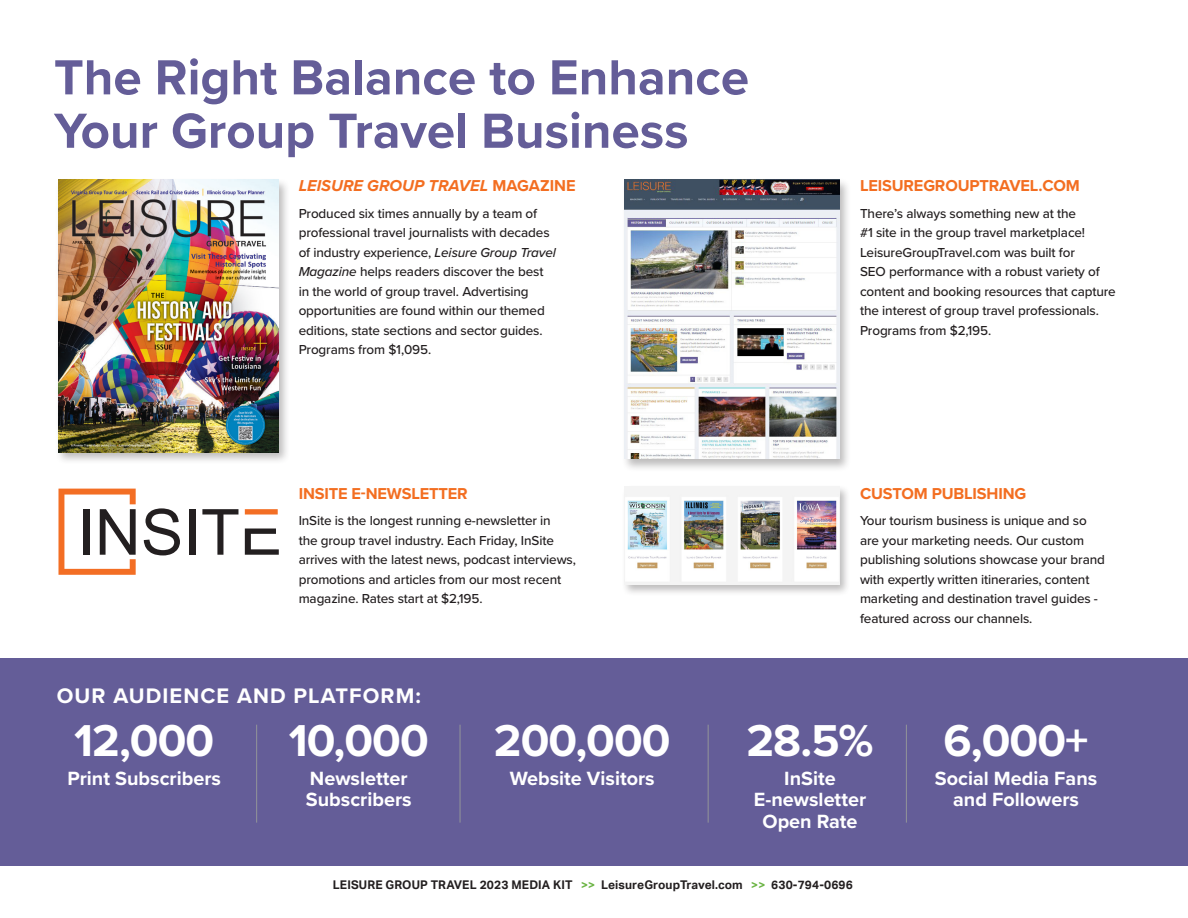
<style>
.page{position:relative;width:1188px;height:918px;background:#fff}
.page>*{position:absolute;margin:0;border:0;box-sizing:border-box;transform-origin:0 0}
.t1{font:700 51.15px "Proxima Nova";color:#645d98}
.LGT_Stats__Purple{font:700 46.35px "Proxima Nova";letter-spacing:-.02em;color:#fff}
.t2{font:700 21.9px "Proxima Nova";letter-spacing:.05em;color:#fff}
.t3{font:700 19.8px/21.5px "Proxima Nova";color:#fff;text-align:center}
.t4{font:700 16.35px "Proxima Nova";letter-spacing:-.01em;color:#f36e21}
.t5{font:italic 700 16.35px "Proxima Nova";color:#f36e21}
.t6{font:500 13.5px/19.5px "Proxima Nova";letter-spacing:-.01em;color:#231f20}
.t7{font:700 12px "Aktiv Grotesk";letter-spacing:.01em;color:#231f20}
.s1{font-style:normal}
.s2{font-style:italic}
.s3{color:#6bb444}
</style>
<div class="page">
<div style="left:0;top:658px;width:1188px;height:208px;background:#645d98"></div>
<svg style="left:245px;top:509px;width:33px;height:6px"></svg>
<svg style="left:245px;top:529px;width:34px;height:26px"></svg>
<svg style="left:202px;top:509px;width:36px;height:46px"></svg>
<div style="left:189px;top:509px;width:6px;height:46px;background:#231f20"></div>
<svg style="left:144px;top:508px;width:36px;height:47px"></svg>
<svg style="left:58px;top:489px;width:78px;height:86px"></svg>
<hr style="left:256px;top:725px;width:1px;height:98px;background:#939598">
<hr style="left:460px;top:725px;width:1px;height:98px;background:#939598">
<hr style="left:708px;top:725px;width:1px;height:98px;background:#939598">
<hr style="left:906px;top:725px;width:1px;height:98px;background:#939598">
<div style="left:621px;top:178px;width:230px;height:294px;background:#231f20;opacity:.3"></div>
<img style="left:624px;top:180px;width:215px;height:279px">
<div style="left:622px;top:484px;width:229px;height:112px;background:#231f20;opacity:.3"></div>
<img style="left:624px;top:486px;width:215px;height:99px">
<div style="left:56px;top:178px;width:234px;height:287px;background:#231f20;opacity:.3"></div>
<img style="left:58px;top:180px;width:221px;height:272px">
<p class="t1" style="left:54px;top:39px;width:697px">The Right Balance to Enhance</p>
<p class="t1" style="left:54px;top:93px;width:636px">Your Group Travel Business</p>
<p class="t5" style="left:299px;top:174px;width:278px">LEISURE GROUP TRAVEL <span class="s1">MAGAZINE</span></p>
<p class="t6" style="left:299px;top:203px;width:259px">Produced six times annually by a team of professional travel journalists with decades of industry experience, <span class="s2">Leisure Group Travel Magazine</span> helps readers discover the best in the world of group travel. Advertising opportunities are found within our themed editions, state sections and sector guides.<br>Programs from $1,095.</p>
<p class="t4" style="left:299px;top:482px;width:171px">INSITE E-NEWSLETTER</p>
<p class="t6" style="left:299px;top:511px;width:279px">InSite is the longest running e-newsletter in<br>the group travel industry. Each Friday, InSite arrives with the latest news, podcast interviews, promotions and articles from our most recent magazine. Rates start at $2,195.</p>
<p class="t2" style="left:57px;top:680px;width:366px">OUR AUDIENCE AND PLATFORM:</p>
<p class="t4" style="left:860px;top:174px;width:221px">LEISUREGROUPTRAVEL.COM</p>
<p class="t6" style="left:860px;top:203px;width:257px">There’s always something new at the<br>#1 site in the group travel marketplace!<br>LeisureGroupTravel.com was built for<br>SEO performance with a robust variety of content and booking resources that capture the interest of group travel professionals.<br>Programs from $2,195.</p>
<p class="t4" style="left:860px;top:482px;width:168px">CUSTOM PUBLISHING</p>
<p class="t6" style="left:860px;top:511px;width:246px">Your tourism business is unique and so are your marketing needs. Our custom publishing solutions showcase your brand with expertly written itineraries, content marketing and destination travel guides - featured across our channels.</p>
<p class="LGT_Stats__Purple" style="left:74px;top:706px;width:142px">12,000</p>
<p class="t3" style="left:67px;top:767px;width:155px">Print Subscribers</p>
<p class="LGT_Stats__Purple" style="left:289px;top:706px;width:142px">10,000</p>
<p class="t3" style="left:306px;top:767px;width:107px;text-align:left">Newsletter<br>Subscribers</p>
<p class="LGT_Stats__Purple" style="left:494px;top:706px;width:178px">200,000</p>
<p class="t3" style="left:510px;top:767px;width:146px">Website Visitors</p>
<p class="LGT_Stats__Purple" style="left:746px;top:706px;width:129px">28.5%</p>
<p class="t3" style="left:754px;top:767px;width:114px">InSite<br>E-newsletter<br>Open Rate</p>
<p class="t7" style="left:333px;top:878px;width:522px">LEISURE GROUP TRAVEL 2023 MEDIA KIT <span class="s3">&gt;&gt;</span> LeisureGroupTravel.com <span class="s3">&gt;&gt;</span> 630-794-0696</p>
<p class="LGT_Stats__Purple" style="left:944px;top:706px;width:146px">6,000+</p>
<p class="t3" style="left:935px;top:767px;width:164px">Social Media Fans and Followers</p>
</div>
